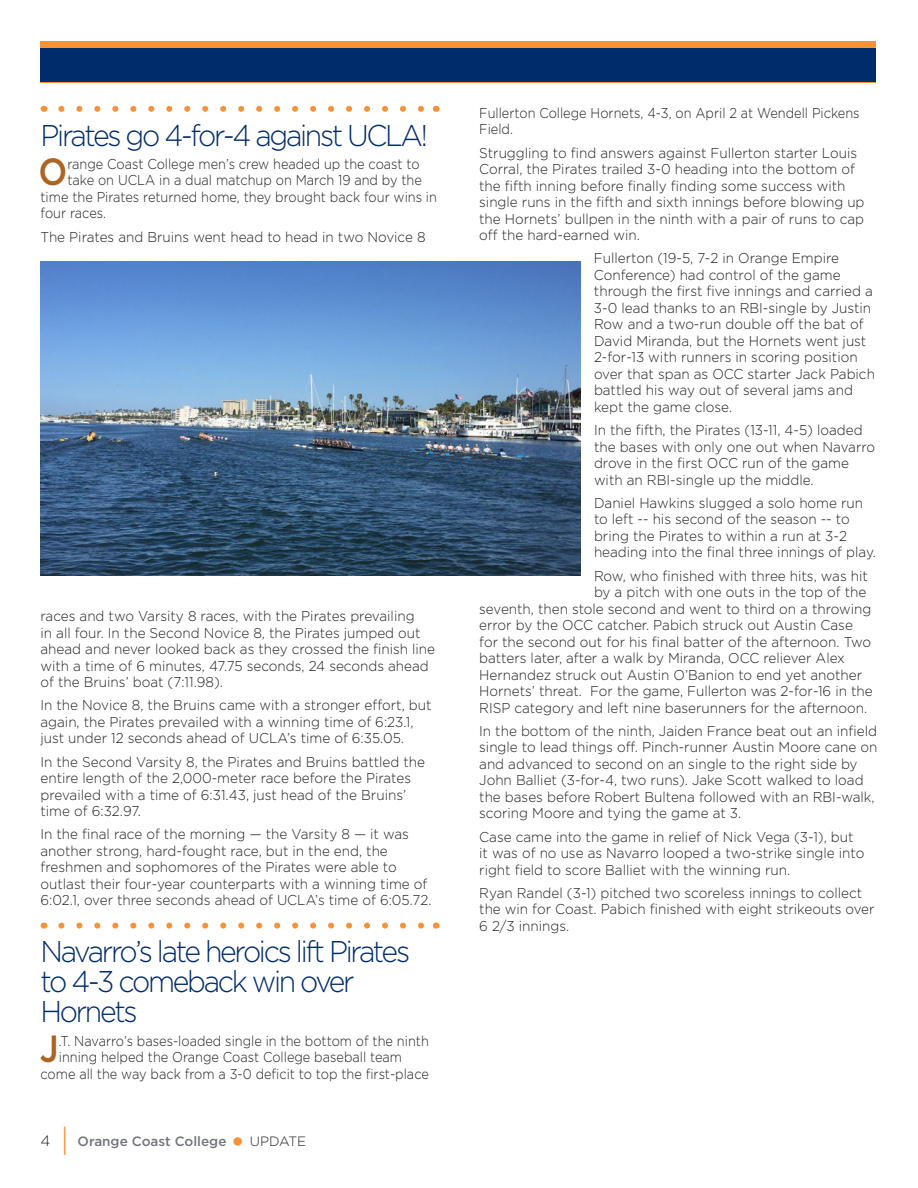
<style>
.page{position:relative;width:918px;height:1188px;background:#fff}
.page>*{position:absolute;margin:0;border:0;box-sizing:border-box;transform-origin:0 0}
.t1{font:300 40.5px "Gotham";color:#f69238;scale:.67 1}
.t2{font:500 37.8px "Gotham";color:#ab6424;scale:.9 1}
.t3{font:300 30px/30px "Gotham";letter-spacing:-.08em;color:#002c6b;scale:.95 1}
.t4{font:300 15px "Gotham";color:#231f20}
.t5{font:300 14.25px/16.5px "Gotham";color:#231f20;scale:.95 1}
.t6{font:300 14.25px/16.5px "Gotham";color:#231f20;scale:.9 1}
.t7{font:500 13.5px "Gotham";color:#73757d}
.s1{font-size:30px;color:#f69238}
.s2{font-weight:300;color:#231f20}
</style>
<div class="page">
<img style="left:40px;top:262px;width:540px;height:313px">
<div style="left:40px;top:41px;width:836px;height:41px;background:#f69238"></div>
<div style="left:40px;top:49px;width:836px;height:33px;background:#002c6b"></div>
<svg style="left:61px;top:106px;width:363px;height:6px"></svg>
<svg style="left:61px;top:923px;width:363px;height:6px"></svg>
<h2 class="t3" style="left:40px;top:120px;width:409px">Pirates go 4-for-4 against UCLA!</h2>
<p class="t2" style="left:38px;top:150px;width:34px">O</p>
<p class="t6" style="left:67px;top:155px;width:393px">range Coast College men’s crew headed up the coast to</p>
<p class="t6" style="left:67px;top:172px;width:395px">take on UCLA in a dual matchup on March 19 and by the</p>
<p class="t6" style="left:41px;top:188px;width:442px">time the Pirates returned home, they brought back four wins in</p>
<p class="t6" style="left:41px;top:205px;width:74px">four races.</p>
<p class="t5" style="left:40px;top:228px;width:407px">The Pirates and Bruins went head to head in two Novice 8</p>
<p class="t5" style="left:40px;top:608px;width:417px">races and two Varsity 8 races, with the Pirates prevailing<br>in all four. In the Second Novice 8, the Pirates jumped out ahead and never looked back as they crossed the finish line with a time of 6 minutes, 47.75 seconds, 24 seconds ahead of the Bruins’ boat (7:11.98).</p>
<p class="t5" style="left:40px;top:697px;width:413px">In the Novice 8, the Bruins came with a stronger effort, but again, the Pirates prevailed with a winning time of 6:23.1, just under 12 seconds ahead of UCLA’s time of 6:35.05.</p>
<p class="t5" style="left:40px;top:753px;width:406px">In the Second Varsity 8, the Pirates and Bruins battled the entire length of the 2,000-meter race before the Pirates prevailed with a time of 6:31.43, just head of the Bruins’ time of 6:32.97.</p>
<p class="t5" style="left:40px;top:826px;width:413px">In the final race of the morning — the Varsity 8 — it was another strong, hard-fought race, but in the end, the freshmen and sophomores of the Pirates were able to outlast their four-year counterparts with a winning time of 6:02.1, over three seconds ahead of UCLA’s time of 6:05.72.</p>
<h2 class="t3" style="left:40px;top:936px;width:391px">Navarro’s late heroics lift Pirates to 4-3 comeback win over<br>Hornets</h2>
<p class="t2" style="left:40px;top:1027px;width:23px">J</p>
<p class="t6" style="left:59px;top:1032px;width:413px">.T. Navarro’s bases-loaded single in the bottom of the ninth</p>
<p class="t6" style="left:59px;top:1049px;width:383px">inning helped the Orange Coast College baseball team</p>
<p class="t6" style="left:40px;top:1065px;width:433px">come all the way back from a 3-0 deficit to top the first-place</p>
<p class="t4" style="left:40px;top:1132px;width:11px">4</p>
<h1 class="t1" style="left:61px;top:1118px;width:13px">I</h1>
<p class="t7" style="left:78px;top:1133px;width:230px">Orange Coast College <span class="s1">•</span> <span class="s2">UPDATE</span></p>
<p class="t6" style="left:479px;top:104px;width:424px">Fullerton College Hornets, 4-3, on April 2 at Wendell Pickens<br>Field.</p>
<p class="t5" style="left:479px;top:144px;width:407px">Struggling to find answers against Fullerton starter Louis Corral, the Pirates trailed 3-0 heading into the bottom of the fifth inning before finally finding some success with single runs in the fifth and sixth innings before blowing up the Hornets’ bullpen in the ninth with a pair of runs to cap off the hard-earned win.</p>
<p class="t5" style="left:594px;top:250px;width:297px">Fullerton (19-5, 7-2 in Orange Empire Conference) had control of the game through the first five innings and carried a 3-0 lead thanks to an RBI-single by Justin Row and a two-run double off the bat of David Miranda, but the Hornets went just 2-for-13 with runners in scoring position over that span as OCC starter Jack Pabich battled his way out of several jams and kept the game close.</p>
<p class="t5" style="left:594px;top:422px;width:298px">In the fifth, the Pirates (13-11, 4-5) loaded the bases with only one out when Navarro drove in the first OCC run of the game with an RBI-single up the middle.</p>
<p class="t5" style="left:594px;top:494px;width:298px">Daniel Hawkins slugged a solo home run to left -- his second of the season -- to bring the Pirates to within a run at 3-2 heading into the final three innings of play.</p>
<p class="t5" style="left:594px;top:567px;width:290px">Row, who finished with three hits, was hit</p>
<p class="t5" style="left:594px;top:584px;width:288px">by a pitch with one outs in the top of the</p>
<p class="t5" style="left:479px;top:600px;width:414px">seventh, then stole second and went to third on a throwing</p>
<p class="t5" style="left:479px;top:617px;width:395px">error by the OCC catcher. Pabich struck out Austin Case</p>
<p class="t5" style="left:479px;top:633px;width:414px">for the second out for his final batter of the afternoon. Two</p>
<p class="t5" style="left:479px;top:650px;width:386px">batters later, after a walk by Miranda, OCC reliever Alex</p>
<p class="t5" style="left:479px;top:666px;width:405px">Hernandez struck out Austin O’Banion to end yet another</p>
<p class="t5" style="left:479px;top:683px;width:416px">Hornets’ threat. For the game, Fullerton was 2-for-16 in the</p>
<p class="t5" style="left:479px;top:699px;width:410px">RISP category and left nine baserunners for the afternoon.</p>
<p class="t5" style="left:479px;top:722px;width:421px">In the bottom of the ninth, Jaiden France beat out an infield single to lead things off. Pinch-runner Austin Moore cane on and advanced to second on an single to the right side by John Balliet (3-for-4, two runs). Jake Scott walked to load the bases before Robert Bultena followed with an RBI-walk, scoring Moore and tying the game at 3.</p>
<p class="t5" style="left:479px;top:828px;width:407px">Case came into the game in relief of Nick Vega (3-1), but it was of no use as Navarro looped a two-strike single into right field to score Balliet with the winning run.</p>
<p class="t5" style="left:479px;top:884px;width:418px">Ryan Randel (3-1) pitched two scoreless innings to collect the win for Coast. Pabich finished with eight strikeouts over<br>6 2/3 innings.</p>
</div>
